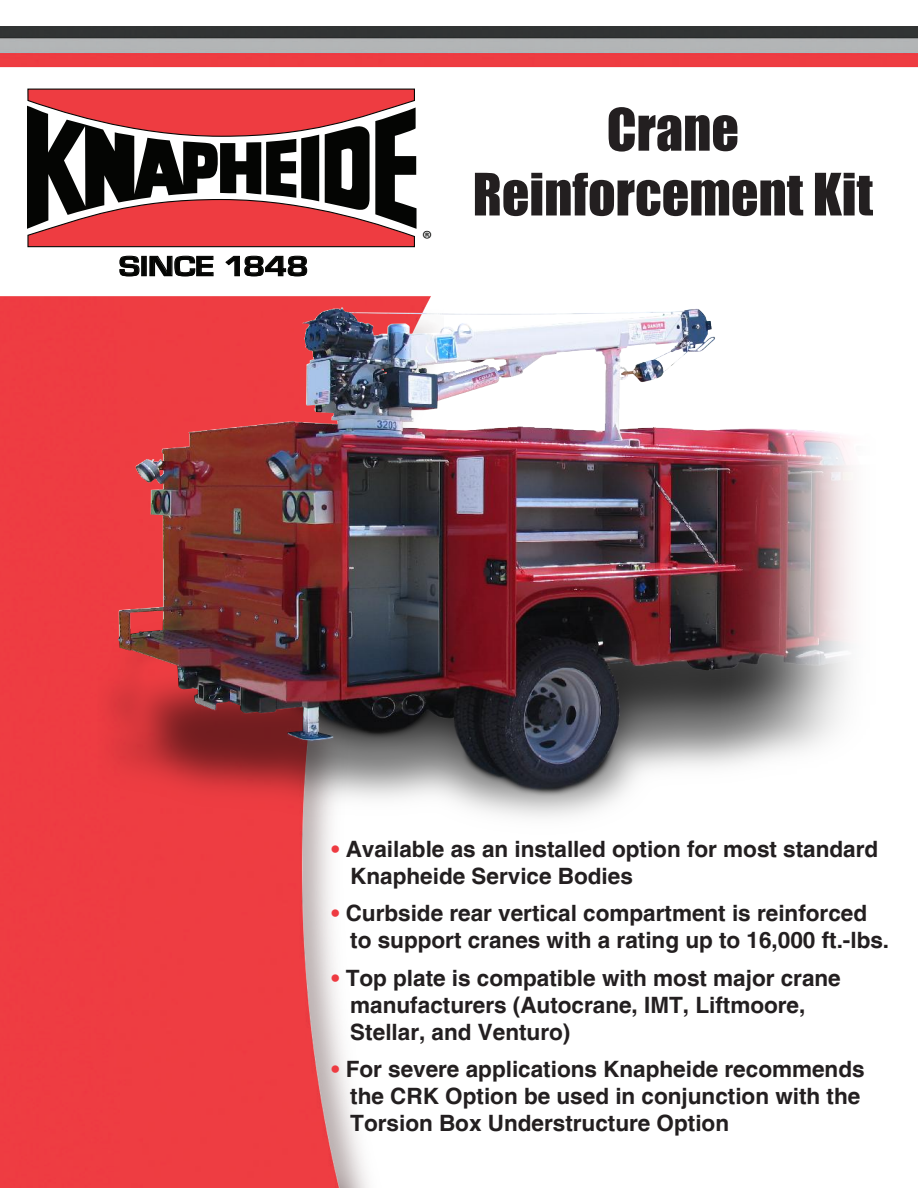
<style>
.page{position:relative;width:918px;height:1188px;background:#fff}
.page>*{position:absolute;margin:0;border:0;box-sizing:border-box;transform-origin:0 0}
.t1{font:54px "Impact";color:#231f20}
.t2{font:700 28.95px "Eurostile";letter-spacing:-.01em;color:#040503;scale:1.22 1}
.t3{font:23.7px "Eurostile Roman DTC";color:#040503}
.t4{font:700 22.5px/27px "Helvetica";color:#231f20}
.s1{color:#ee3a41}
</style>
<div class="page">
<img style="left:0;top:296px;width:431px;height:892px">
<img style="left:0;top:26px;width:918px;height:42px">
<svg style="left:119px;top:255px;width:21px;height:22px"></svg>
<div style="left:141px;top:256px;width:6px;height:20px;border:1px solid #040503"></div>
<svg style="left:149px;top:255px;width:65px;height:22px"></svg>
<svg style="left:225px;top:255px;width:83px;height:22px"></svg>
<svg style="left:27px;top:89px;width:390px;height:159px"></svg>
<img style="left:36px;top:302px;width:815px;height:605px">
<p class="t2" style="left:119px;top:250px;width:157px">SINCE 1848</p>
<p class="t3" style="left:422px;top:224px;width:12px">®</p>
<p class="t1" style="left:607px;top:88px;width:134px">Crane</p>
<p class="t1" style="left:473px;top:152px;width:402px">Reinforcement Kit</p>
<p class="t4" style="left:350px;top:835px;width:530px;text-indent:-19px"><span class="s1">•</span> Available as an installed option for most standard<br>Knapheide Service Bodies</p>
<p class="t4" style="left:350px;top:900px;width:540px;text-indent:-19px"><span class="s1">•</span> Curbside rear vertical compartment is reinforced to support cranes with a rating up to 16,000 ft.-lbs.</p>
<p class="t4" style="left:350px;top:964px;width:492px;text-indent:-19px"><span class="s1">•</span> Top plate is compatible with most major crane manufacturers (Autocrane, IMT, Liftmoore,</p>
<p class="t4" style="left:350px;top:1018px;width:222px">Stellar, and Venturo)</p>
<p class="t4" style="left:350px;top:1056px;width:516px;text-indent:-19px"><span class="s1">•</span> For severe applications Knapheide recommends the CRK Option be used in conjunction with the<br>Torsion Box Understructure Option</p>
</div>
